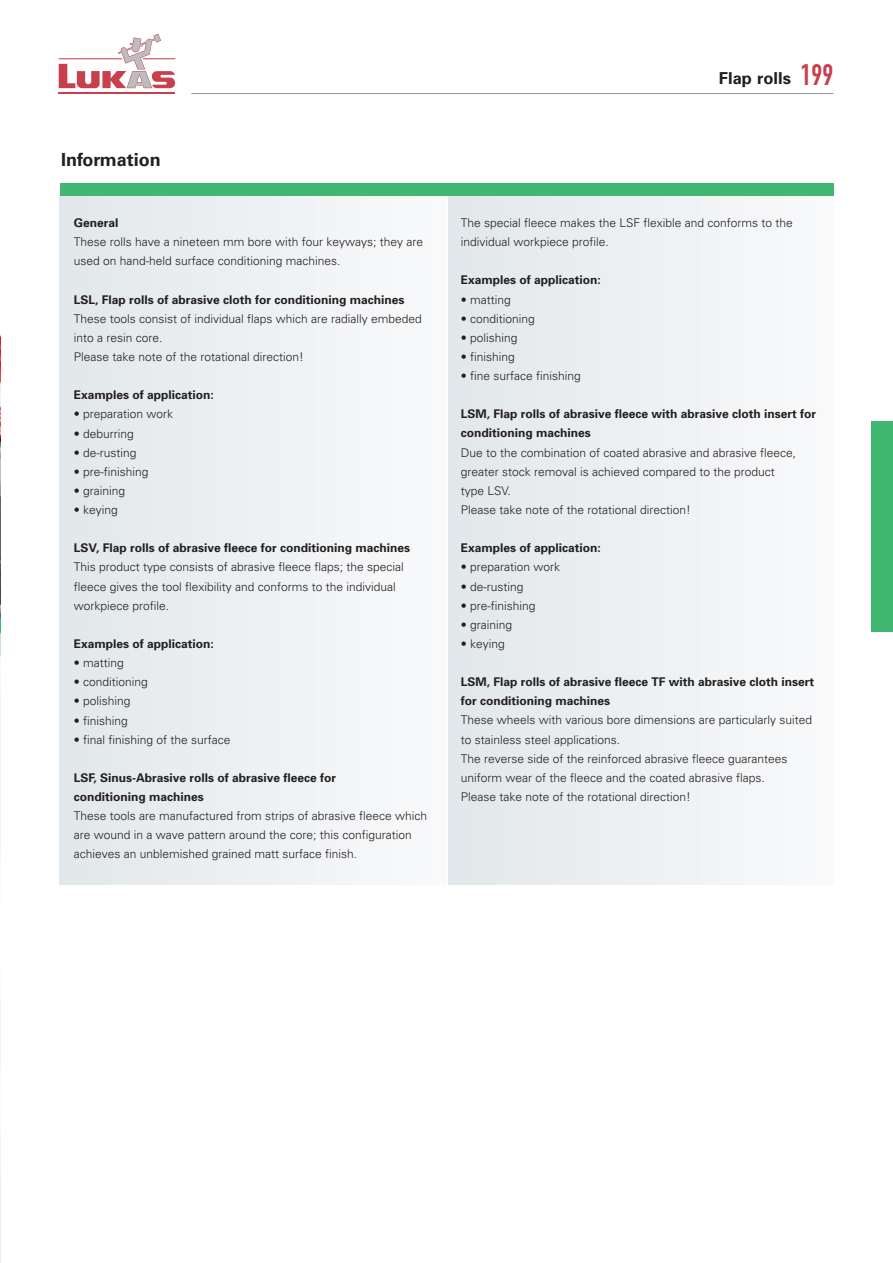
<style>
.page{position:relative;width:893px;height:1263px;background:#fff}
.page>*{position:absolute;margin:0;border:0;box-sizing:border-box;transform-origin:0 0}
.t1{font:29.25px "DIN Engschrift";color:#c9404d}
.t2{font:700 18px "Univers CE";color:#231f20}
.t3{font:700 16.5px "Univers";color:#231f20}
.t4{font:300 12px/19.2px "Univers";color:#231f20}
.t5{font:700 12px/19.2px "Univers";color:#231f20}
</style>
<div class="page">
<img style="left:0;top:335px;width:1px;height:928px">
<hr style="left:59px;top:93px;width:116px;height:1px;background:#c9404d">
<svg style="left:59px;top:34px;width:116px;height:54px"></svg>
<hr style="left:191px;top:93px;width:642px;height:1px;background:#939598">
<div style="left:872px;top:421px;width:21px;height:210px;background:#40b872"></div>
<div style="left:60px;top:196px;width:386px;height:688px;background:#ecf0f2"></div>
<div style="left:449px;top:196px;width:384px;height:688px;background:#eef1f3"></div>
<div style="left:60px;top:183px;width:773px;height:13px;background:#40b872"></div>
<h2 class="t2" style="left:61px;top:153px;width:101px">Information</h2>
<p class="t5" style="left:74px;top:214px;width:46px">General</p>
<p class="t4" style="left:74px;top:233px;width:351px">These rolls have a nineteen mm bore with four keyways; they are used on hand-held surface conditioning machines.</p>
<p class="t5" style="left:74px;top:291px;width:332px">LSL, Flap rolls of abrasive cloth for conditioning machines</p>
<p class="t4" style="left:74px;top:310px;width:350px">These tools consist of individual flaps which are radially embeded into a resin core.<br>Please take note of the rotational direction!</p>
<p class="t5" style="left:74px;top:386px;width:141px">Examples of application:</p>
<p class="t4" style="left:74px;top:406px;width:101px">• preparation work</p>
<p class="t4" style="left:74px;top:425px;width:62px">• deburring</p>
<p class="t4" style="left:74px;top:444px;width:64px">• de-rusting</p>
<p class="t4" style="left:74px;top:463px;width:76px">• pre-finishing</p>
<p class="t4" style="left:74px;top:482px;width:53px">• graining</p>
<p class="t4" style="left:74px;top:501px;width:46px">• keying</p>
<p class="t5" style="left:74px;top:540px;width:338px">LSV, Flap rolls of abrasive fleece for conditioning machines</p>
<p class="t4" style="left:74px;top:559px;width:331px">This product type consists of abrasive fleece flaps; the special fleece gives the tool flexibility and conforms to the individual workpiece profile.</p>
<p class="t5" style="left:74px;top:635px;width:141px">Examples of application:</p>
<p class="t4" style="left:74px;top:654px;width:51px">• matting</p>
<p class="t4" style="left:74px;top:673px;width:76px">• conditioning</p>
<p class="t4" style="left:74px;top:693px;width:58px">• polishing</p>
<p class="t4" style="left:74px;top:712px;width:55px">• finishing</p>
<p class="t4" style="left:74px;top:731px;width:158px">• final finishing of the surface</p>
<p class="t5" style="left:74px;top:769px;width:264px">LSF, Sinus-Abrasive rolls of abrasive fleece for conditioning machines</p>
<p class="t4" style="left:74px;top:807px;width:355px">These tools are manufactured from strips of abrasive fleece which are wound in a wave pattern around the core; this configuration achieves an unblemished grained matt surface finish.</p>
<h3 class="t3" style="left:719px;top:72px;width:73px">Flap rolls</h3>
<h1 class="t1" style="left:800px;top:64px;width:35px">199</h1>
<p class="t4" style="left:461px;top:214px;width:334px">The special fleece makes the LSF flexible and conforms to the individual workpiece profile.</p>
<p class="t5" style="left:461px;top:272px;width:141px">Examples of application:</p>
<p class="t4" style="left:461px;top:291px;width:51px">• matting</p>
<p class="t4" style="left:461px;top:310px;width:76px">• conditioning</p>
<p class="t4" style="left:461px;top:329px;width:58px">• polishing</p>
<p class="t4" style="left:461px;top:348px;width:55px">• finishing</p>
<p class="t4" style="left:461px;top:367px;width:121px">• fine surface finishing</p>
<p class="t5" style="left:461px;top:406px;width:357px">LSM, Flap rolls of abrasive fleece with abrasive cloth insert for conditioning machines</p>
<p class="t4" style="left:461px;top:444px;width:337px">Due to the combination of coated abrasive and abrasive fleece, greater stock removal is achieved compared to the product type LSV.<br>Please take note of the rotational direction!</p>
<p class="t5" style="left:461px;top:539px;width:141px">Examples of application:</p>
<p class="t4" style="left:461px;top:559px;width:101px">• preparation work</p>
<p class="t4" style="left:461px;top:578px;width:64px">• de-rusting</p>
<p class="t4" style="left:461px;top:597px;width:76px">• pre-finishing</p>
<p class="t4" style="left:461px;top:616px;width:53px">• graining</p>
<p class="t4" style="left:461px;top:635px;width:46px">• keying</p>
<p class="t5" style="left:461px;top:673px;width:355px">LSM, Flap rolls of abrasive fleece TF with abrasive cloth insert for conditioning machines</p>
<p class="t4" style="left:461px;top:712px;width:353px">These wheels with various bore dimensions are particularly suited to stainless steel applications.<br>The reverse side of the reinforced abrasive fleece guarantees uniform wear of the fleece and the coated abrasive flaps.<br>Please take note of the rotational direction!</p>
</div>
